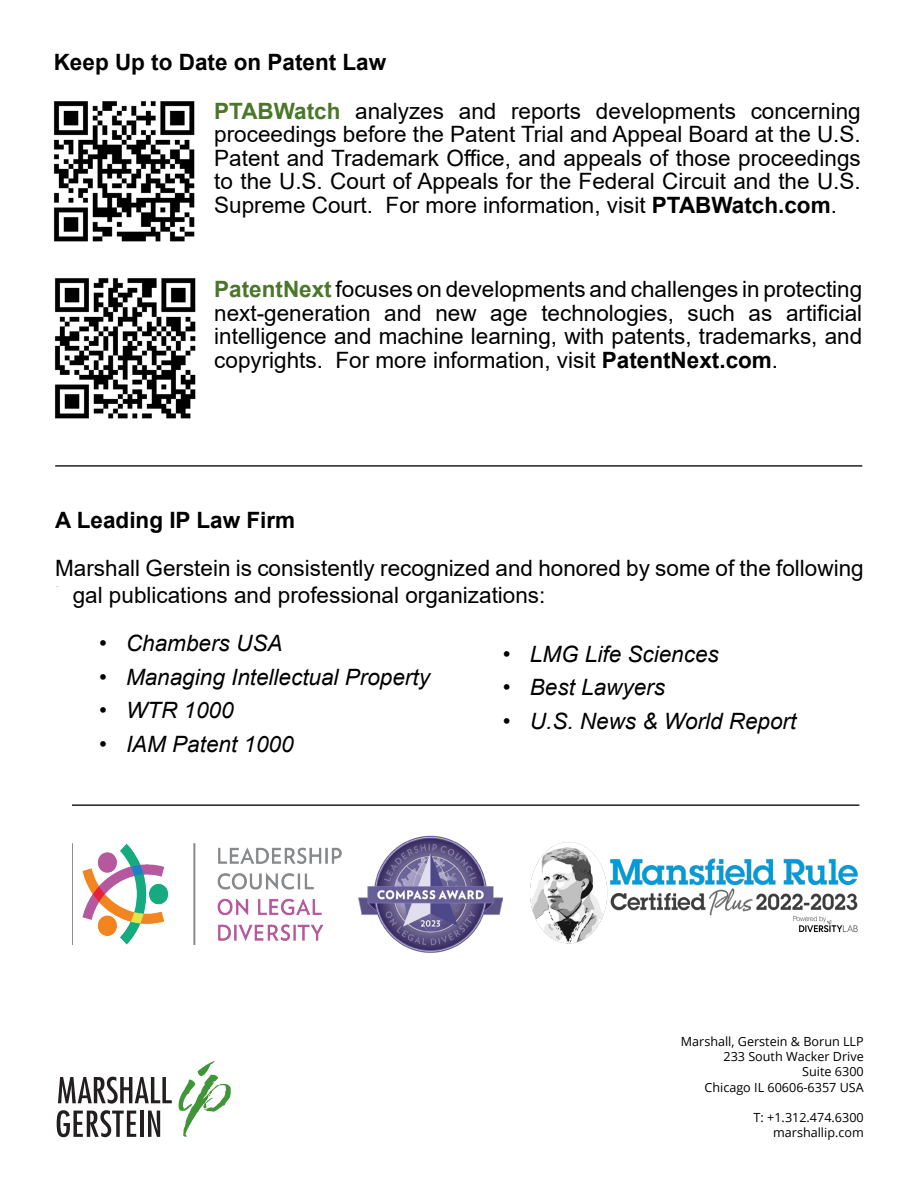
<style>
.page{position:relative;width:918px;height:1188px;background:#fff}
.page>*{position:absolute;margin:0;border:0;box-sizing:border-box;transform-origin:0 0}
.Heading{font:22.5px/23.5px "Arial";color:#000;text-align:justify}
.t1{font:italic 22.5px "Arial";color:#000}
.Heading-2{font:700 22.5px "Arial";color:#000}
.t2{font:12.6px/15.1px "Open Sans";color:#000;text-align:right}
.s1{font-weight:700;color:#4a7729}
.s2{font-weight:700}
</style>
<div class="page">
<svg style="left:58px;top:1077px;width:114px;height:27px"></svg>
<hr style="left:140px;top:1111px;width:4px;height:26px;background:#231f20">
<svg style="left:148px;top:1111px;width:12px;height:26px"></svg>
<svg style="left:57px;top:1110px;width:79px;height:27px"></svg>
<svg style="left:179px;top:1060px;width:52px;height:77px"></svg>
<hr style="left:55px;top:465px;width:807px;height:2px;background:#231f20">
<img style="left:53px;top:101px;width:142px;height:141px">
<img style="left:54px;top:278px;width:142px;height:141px">
<hr style="left:52px;top:804px;width:807px;height:2px;background:#231f20">
<img style="left:530px;top:842px;width:328px;height:102px">
<img style="left:72px;top:844px;width:270px;height:101px">
<img style="left:359px;top:835px;width:144px;height:118px">
<p class="Heading-2" style="left:54px;top:47px;width:334px">Keep Up to Date on Patent Law</p>
<p class="Heading" style="left:214px;top:99px;width:648px"><span class="s1">PTABWatch</span> analyzes and reports developments concerning proceedings before the Patent Trial and Appeal Board at the U.S.<br>Patent and Trademark Office, and appeals of those proceedings to the U.S. Court of Appeals for the Federal Circuit and the U.S.<br>Supreme Court. For more information, visit <span class="s2">PTABWatch.com</span>.</p>
<p class="Heading" style="left:214px;top:277px;width:649px"><span class="s1">PatentNext</span> focuses on developments and challenges in protecting next-generation and new age technologies, such as artificial intelligence and machine learning, with patents, trademarks, and copyrights. For more information, visit <span class="s2">PatentNext.com</span>.</p>
<p class="Heading-2" style="left:55px;top:504px;width:242px">A Leading IP Law Firm</p>
<p class="Heading" style="left:55px;top:554px;width:810px;line-height:27px">Marshall Gerstein is consistently recognized and honored by some of the following legal publications and professional organizations:</p>
<p class="t1" style="left:99px;top:629px;width:185px">• Chambers USA</p>
<p class="t1" style="left:99px;top:662px;width:332px">• Managing Intellectual Property</p>
<p class="t1" style="left:99px;top:696px;width:136px">• WTR 1000</p>
<p class="t1" style="left:99px;top:730px;width:196px">• IAM Patent 1000</p>
<p class="t1" style="left:503px;top:639px;width:217px">• LMG Life Sciences</p>
<p class="t1" style="left:503px;top:673px;width:164px">• Best Lawyers</p>
<p class="t1" style="left:503px;top:706px;width:295px">• U.S. News &amp; World Report</p>
<p class="t2" style="left:681px;top:1034px;width:184px">Marshall, Gerstein &amp; Borun LLP<br>233 South Wacker Drive<br>Suite 6300<br>Chicago IL 60606-6357 USA</p>
<p class="t2" style="left:754px;top:1110px;width:112px">T: +1.312.474.6300 marshallip.com</p>
</div>
